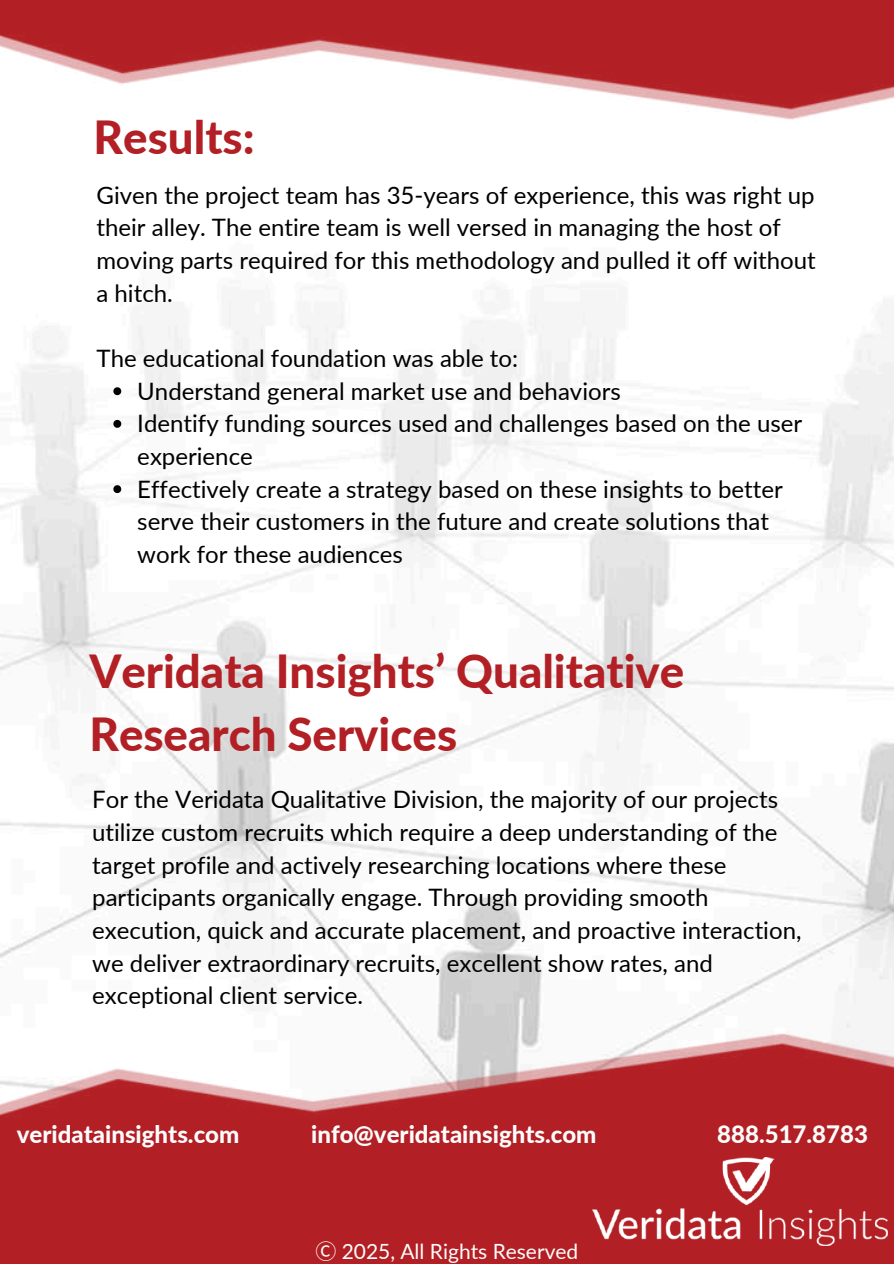
<style>
.page{position:relative;width:894px;height:1264px;background:#fff}
.page>*{position:absolute;margin:0;border:0;box-sizing:border-box;transform-origin:0 0}
.t1{font:800 45.6px/63px "Lato";color:#b21f24}
.t2{font:24px/32.7px "Lato";color:#000}
.t3{font:800 24px "Lato";color:#fdfdfd}
.t4{font:21px "Lato";color:#fdfdfd}
.s1{font-family:"Noto Sans CJ Ksc"}
</style>
<div class="page">
<img style="left:0;top:301px;width:893px;height:729px">
<img style="left:0;top:0;width:893px;height:120px">
<svg style="left:113px;top:387px;width:8px;height:8px"></svg>
<svg style="left:113px;top:420px;width:8px;height:8px"></svg>
<svg style="left:113px;top:485px;width:8px;height:8px"></svg>
<img style="left:0;top:1030px;width:893px;height:109px">
<div style="left:0;top:1139px;width:893px;height:124px;background:#b21f24"></div>
<img style="left:592px;top:1157px;width:295px;height:88px">
<h1 class="t1" style="left:94px;top:105px;width:162px">Results:</h1>
<p class="t2" style="left:96px;top:178px;width:720px">Given the project team has 35-years of experience, this was right up their alley. The entire team is well versed in managing the host of moving parts required for this methodology and pulled it off without a hitch.</p>
<p class="t2" style="left:137px;top:341px;width:666px;text-indent:-41px">The educational foundation was able to:<br>Understand general market use and behaviors<br>Identify funding sources used and challenges based on the user experience<br>Effectively create a strategy based on these insights to better serve their customers in the future and create solutions that work for these audiences</p>
<h1 class="t1" style="left:89px;top:638px;width:596px">Veridata Insights’ Qualitative<br>Research Services</h1>
<p class="t2" style="left:92px;top:782px;width:710px">For the Veridata Qualitative Division, the majority of our projects utilize custom recruits which require a deep understanding of the target profile and actively researching locations where these participants organically engage. Through providing smooth execution, quick and accurate placement, and proactive interaction, we deliver extraordinary recruits, excellent show rates, and exceptional client service.</p>
<p class="t3" style="left:17px;top:1119px;width:224px">veridatainsights.com</p>
<p class="t3" style="left:311px;top:1119px;width:287px">info@veridatainsights.com</p>
<p class="t3" style="left:717px;top:1119px;width:152px">888.517.8783</p>
<p class="t4" style="left:315px;top:1237px;width:264px"><span class="s1">Ⓒ</span> 2025, All Rights Reserved</p>
</div>
